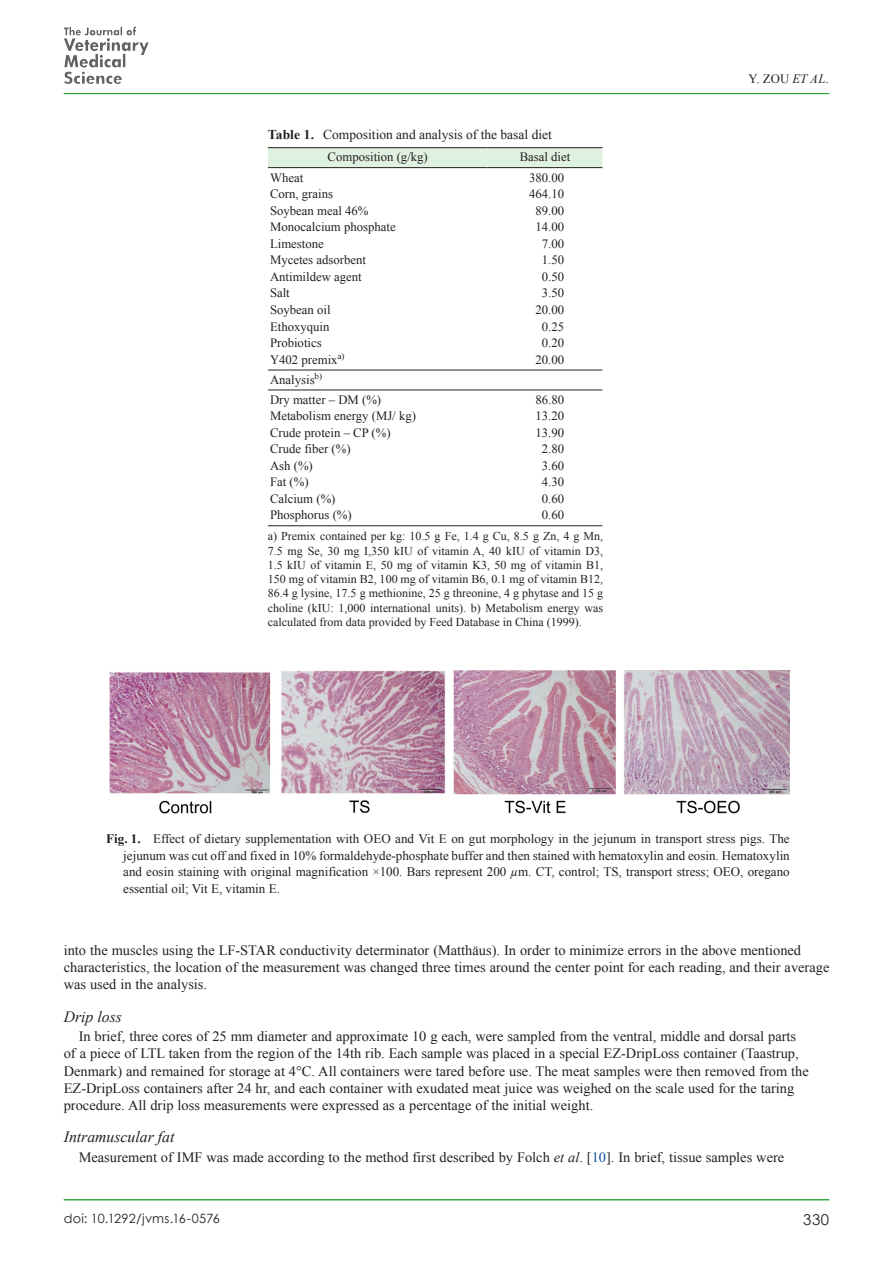
<style>
.page{position:relative;width:893px;height:1263px;background:#fff}
.page>*{position:absolute;margin:0;border:0;box-sizing:border-box;transform-origin:0 0}
.t1{font:italic 15.75px "Times New Roman";color:#231f20}
.t2{font:15px "Century Gothic";color:#231f20}
.t3{font:14.25px/17.2px "Times New Roman";color:#231f20}
.t4{font:13.5px "Times New Roman";color:#231f20}
.t5{font:13.05px/16.5px "Times New Roman";color:#231f20;text-align:justify}
.t6{font:12.75px/20px "Times New Roman";color:#231f20}
.t7{font:12.75px "Century Gothic";letter-spacing:.02em;color:#231f20}
.t8{font:12px/14.2px "Times New Roman";color:#231f20;text-align:justify}
.s1{font-weight:700}
.s2{font-style:italic}
.s3{color:#0d4da1}
</style>
<div class="page">
<img style="left:64px;top:27px;width:74px;height:24px">
<hr style="left:64px;top:93px;width:765px;height:1px;background:#2aa738">
<hr style="left:64px;top:1199px;width:765px;height:1px;background:#2aa738">
<div style="left:268px;top:148px;width:334px;height:19px;background:#dff2e1"></div>
<hr style="left:268px;top:147px;width:220px;height:1px;background:#231f20">
<hr style="left:488px;top:147px;width:114px;height:1px;background:#231f20">
<hr style="left:268px;top:167px;width:220px;height:1px;background:#231f20">
<hr style="left:488px;top:167px;width:114px;height:1px;background:#231f20">
<hr style="left:268px;top:525px;width:220px;height:1px;background:#231f20">
<hr style="left:488px;top:525px;width:114px;height:1px;background:#231f20">
<hr style="left:268px;top:390px;width:220px;height:1px;background:#231f20">
<hr style="left:488px;top:390px;width:114px;height:1px;background:#231f20">
<hr style="left:268px;top:370px;width:220px;height:1px;background:#231f20">
<hr style="left:488px;top:370px;width:114px;height:1px;background:#231f20">
<img style="left:109px;top:671px;width:681px;height:143px">
<p class="t4" style="left:268px;top:125px;width:285px"><span class="s1">Table 1.</span> Composition and analysis of the basal diet</p>
<p class="t6" style="left:328px;top:147px;width:102px">Composition (g/kg)</p>
<p class="t6" style="left:520px;top:147px;width:52px">Basal diet</p>
<p class="t6" style="left:270px;top:167px;width:35px">Wheat</p>
<p class="t6" style="left:529px;top:167px;width:37px">380.00</p>
<p class="t6" style="left:270px;top:184px;width:65px">Corn, grains</p>
<p class="t6" style="left:529px;top:184px;width:37px">464.10</p>
<p class="t6" style="left:270px;top:200px;width:100px">Soybean meal 46%</p>
<p class="t6" style="left:535px;top:200px;width:30px">89.00</p>
<p class="t6" style="left:270px;top:217px;width:127px">Monocalcium phosphate</p>
<p class="t6" style="left:535px;top:217px;width:30px">14.00</p>
<p class="t6" style="left:270px;top:233px;width:55px">Limestone</p>
<p class="t6" style="left:542px;top:233px;width:24px">7.00</p>
<p class="t6" style="left:270px;top:250px;width:97px">Mycetes adsorbent</p>
<p class="t6" style="left:542px;top:250px;width:24px">1.50</p>
<p class="t6" style="left:270px;top:266px;width:93px">Antimildew agent</p>
<p class="t6" style="left:542px;top:266px;width:24px">0.50</p>
<p class="t6" style="left:270px;top:283px;width:21px">Salt</p>
<p class="t6" style="left:542px;top:283px;width:24px">3.50</p>
<p class="t6" style="left:270px;top:300px;width:62px">Soybean oil</p>
<p class="t6" style="left:535px;top:300px;width:30px">20.00</p>
<p class="t6" style="left:270px;top:316px;width:61px">Ethoxyquin</p>
<p class="t6" style="left:542px;top:316px;width:24px">0.25</p>
<p class="t6" style="left:270px;top:333px;width:53px">Probiotics</p>
<p class="t6" style="left:542px;top:333px;width:24px">0.20</p>
<p class="t6" style="left:270px;top:349px;width:76px">Y402 premix<sup>a)</sup></p>
<p class="t6" style="left:535px;top:349px;width:30px">20.00</p>
<p class="t6" style="left:270px;top:369px;width:113px">Analysis<sup>b)<br></sup>Dry matter – DM (%)</p>
<p class="t6" style="left:535px;top:389px;width:30px">86.80</p>
<p class="t6" style="left:270px;top:406px;width:148px">Metabolism energy (MJ/ kg)</p>
<p class="t6" style="left:535px;top:406px;width:30px">13.20</p>
<p class="t6" style="left:270px;top:422px;width:122px">Crude protein – CP (%)</p>
<p class="t6" style="left:535px;top:422px;width:30px">13.90</p>
<p class="t6" style="left:270px;top:439px;width:82px">Crude fiber (%)</p>
<p class="t6" style="left:542px;top:439px;width:24px">2.80</p>
<p class="t6" style="left:270px;top:455px;width:44px">Ash (%)</p>
<p class="t6" style="left:542px;top:455px;width:24px">3.60</p>
<p class="t6" style="left:270px;top:472px;width:40px">Fat (%)</p>
<p class="t6" style="left:542px;top:472px;width:24px">4.30</p>
<p class="t6" style="left:270px;top:488px;width:67px">Calcium (%)</p>
<p class="t6" style="left:542px;top:488px;width:24px">0.60</p>
<p class="t6" style="left:270px;top:505px;width:83px">Phosphorus (%)</p>
<p class="t6" style="left:542px;top:505px;width:24px">0.60</p>
<p class="t8" style="left:268px;top:529px;width:337px">a) Premix contained per kg: 10.5 g Fe, 1.4 g Cu, 8.5 g Zn, 4 g Mn, 7.5 mg Se, 30 mg I,350 kIU of vitamin A, 40 kIU of vitamin D3, 1.5 kIU of vitamin E, 50 mg of vitamin K3, 50 mg of vitamin B1, 150 mg of vitamin B2, 100 mg of vitamin B6, 0.1 mg of vitamin B12, 86.4 g lysine, 17.5 g methionine, 25 g threonine, 4 g phytase and 15 g choline (kIU: 1,000 international units). b) Metabolism energy was calculated from data provided by Feed Database in China (1999).</p>
<p class="t6" style="left:748px;top:68px;width:82px">Y. ZOU <span class="s2">ET AL.</span></p>
<p class="t5" style="left:123px;top:830px;width:668px;text-indent:-17px"><span class="s1">Fig. 1.</span> Effect of dietary supplementation with OEO and Vit E on gut morphology in the jejunum in transport stress pigs. The jejunum was cut off and fixed in 10% formaldehyde-phosphate buffer and then stained with hematoxylin and eosin. Hematoxylin and eosin staining with original magnification ×100. Bars represent 200 <span class="s2">µ</span>m. CT, control; TS, transport stress; OEO, oregano essential oil; Vit E, vitamin E.</p>
<p class="t3" style="left:64px;top:941px;width:767px">into the muscles using the LF-STAR conductivity determinator (Matthäus). In order to minimize errors in the above mentioned characteristics, the location of the measurement was changed three times around the center point for each reading, and their average was used in the analysis.</p>
<p class="t1" style="left:64px;top:1005px;width:60px">Drip loss</p>
<p class="t3" style="left:64px;top:1027px;width:746px;text-indent:15px">In brief, three cores of 25 mm diameter and approximate 10 g each, were sampled from the ventral, middle and dorsal parts of a piece of LTL taken from the region of the 14th rib. Each sample was placed in a special EZ-DripLoss container (Taastrup, Denmark) and remained for storage at 4°C. All containers were tared before use. The meat samples were then removed from the EZ-DripLoss containers after 24 hr, and each container with exudated meat juice was weighed on the scale used for the taring procedure. All drip loss measurements were expressed as a percentage of the initial weight.</p>
<p class="t1" style="left:64px;top:1126px;width:112px">Intramuscular fat</p>
<p class="t3" style="left:79px;top:1148px;width:707px">Measurement of IMF was made according to the method first described by Folch <span class="s2">et al</span>. [<span class="s3">10</span>]. In brief, tissue samples were</p>
<p class="t7" style="left:64px;top:1209px;width:157px">doi: 10.1292/jvms.16-0576</p>
<p class="t2" style="left:803px;top:1209px;width:27px">330</p>
</div>
